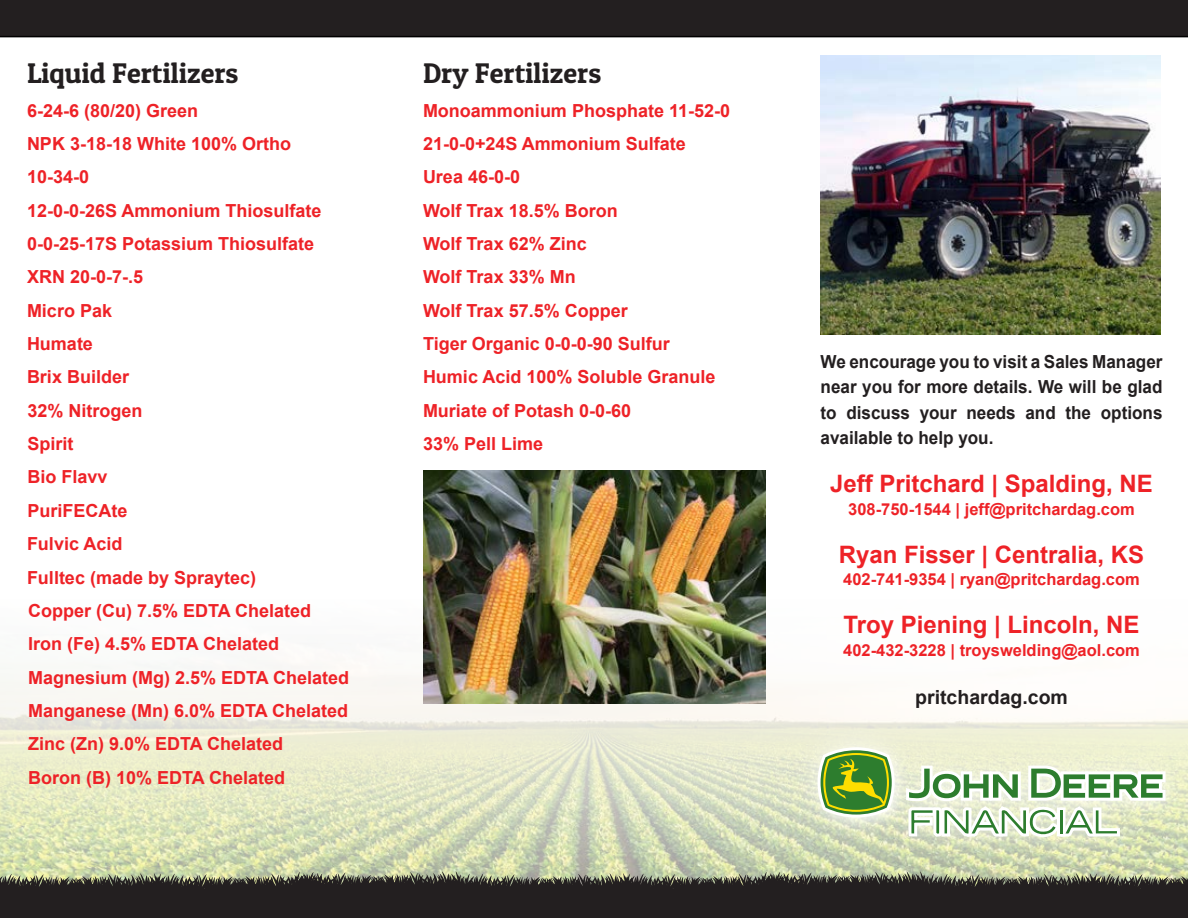
<style>
.page{position:relative;width:1188px;height:918px;background:#fff}
.page>*{position:absolute;margin:0;border:0;box-sizing:border-box;transform-origin:0 0}
.t1{font:28.5px "Patua One";color:#231f20}
.t2{font:700 24px "Arial";color:#ee2227}
.t3{font:700 19.5px "Arial";color:#231f20}
.t4{font:700 18px/33.3px "Arial";color:#ee2227}
.t5{font:700 18px/25.5px "Arial";color:#231f20;text-align:justify;scale:.95 1}
.t6{font:700 16.5px "Arial";color:#ee2227}
</style>
<div class="page">
<img style="left:0;top:591px;width:1188px;height:142px">
<div style="left:0;top:0;width:1188px;height:37px;background:#231f20"></div>
<img style="left:821px;top:56px;width:340px;height:278px">
<img style="left:423px;top:470px;width:342px;height:234px">
<div style="left:790px;top:720px;width:398px;height:145px;background:#fff;opacity:.75"></div>
<svg style="left:0;top:733px;width:1188px;height:185px;background:#b2b79c"></svg>
<h1 class="t1" style="left:27px;top:55px;width:213px">Liquid Fertilizers</h1>
<p class="t4" style="left:27px;top:94px;width:296px">6-24-6 (80/20) Green<br>NPK 3-18-18 White 100% Ortho<br>10-34-0<br>12-0-0-26S Ammonium Thiosulfate<br>0-0-25-17S Potassium Thiosulfate<br>XRN 20-0-7-.5</p>
<p class="t4" style="left:27px;top:294px;width:87px">Micro Pak</p>
<p class="t4" style="left:27px;top:327px;width:68px">Humate</p>
<p class="t4" style="left:27px;top:361px;width:104px">Brix Builder</p>
<p class="t4" style="left:28px;top:394px;width:117px">32% Nitrogen<br>Spirit<br>Bio Flavv<br>PuriFECAte</p>
<p class="t4" style="left:27px;top:527px;width:97px">Fulvic Acid</p>
<p class="t4" style="left:27px;top:561px;width:231px">Fulltec (made by Spraytec)</p>
<p class="t4" style="left:28px;top:594px;width:323px">Copper (Cu) 7.5% EDTA Chelated<br>Iron (Fe) 4.5% EDTA Chelated<br>Magnesium (Mg) 2.5% EDTA Chelated</p>
<p class="t4" style="left:28px;top:694px;width:322px">Manganese (Mn) 6.0% EDTA Chelated</p>
<p class="t4" style="left:28px;top:728px;width:257px">Zinc (Zn) 9.0% EDTA Chelated</p>
<p class="t4" style="left:28px;top:761px;width:259px">Boron (B) 10% EDTA Chelated</p>
<h1 class="t1" style="left:423px;top:55px;width:180px">Dry Fertilizers</h1>
<p class="t4" style="left:423px;top:94px;width:309px">Monoammonium Phosphate 11-52-0<br>21-0-0+24S Ammonium Sulfate</p>
<p class="t4" style="left:423px;top:160px;width:196px">Urea 46-0-0<br>Wolf Trax 18.5% Boron<br>Wolf Trax 62% Zinc</p>
<p class="t4" style="left:423px;top:261px;width:154px">Wolf Trax 33% Mn</p>
<p class="t4" style="left:423px;top:294px;width:206px">Wolf Trax 57.5% Copper</p>
<p class="t4" style="left:423px;top:327px;width:294px">Tiger Organic 0-0-0-90 Sulfur<br>Humic Acid 100% Soluble Granule<br>Muriate of Potash 0-0-60</p>
<p class="t4" style="left:423px;top:427px;width:122px">33% Pell Lime</p>
<p class="t5" style="left:821px;top:349px;width:362px">We encourage you to visit a Sales Manager near you for more details. We will be glad to discuss your needs and the options available to help you.</p>
<h2 class="t2" style="left:830px;top:467px;width:324px">Jeff Pritchard | Spalding, NE</h2>
<p class="t6" style="left:848px;top:497px;width:288px">308-750-1544 | jeff@pritchardag.com</p>
<h2 class="t2" style="left:839px;top:537px;width:307px">Ryan Fisser | Centralia, KS</h2>
<p class="t6" style="left:843px;top:568px;width:298px">402-741-9354 | ryan@pritchardag.com</p>
<h2 class="t2" style="left:844px;top:608px;width:298px">Troy Piening | Lincoln, NE</h2>
<p class="t6" style="left:843px;top:638px;width:298px">402-432-3228 | troyswelding@aol.com</p>
<p class="t3" style="left:915px;top:683px;width:154px">pritchardag.com</p>
</div>
